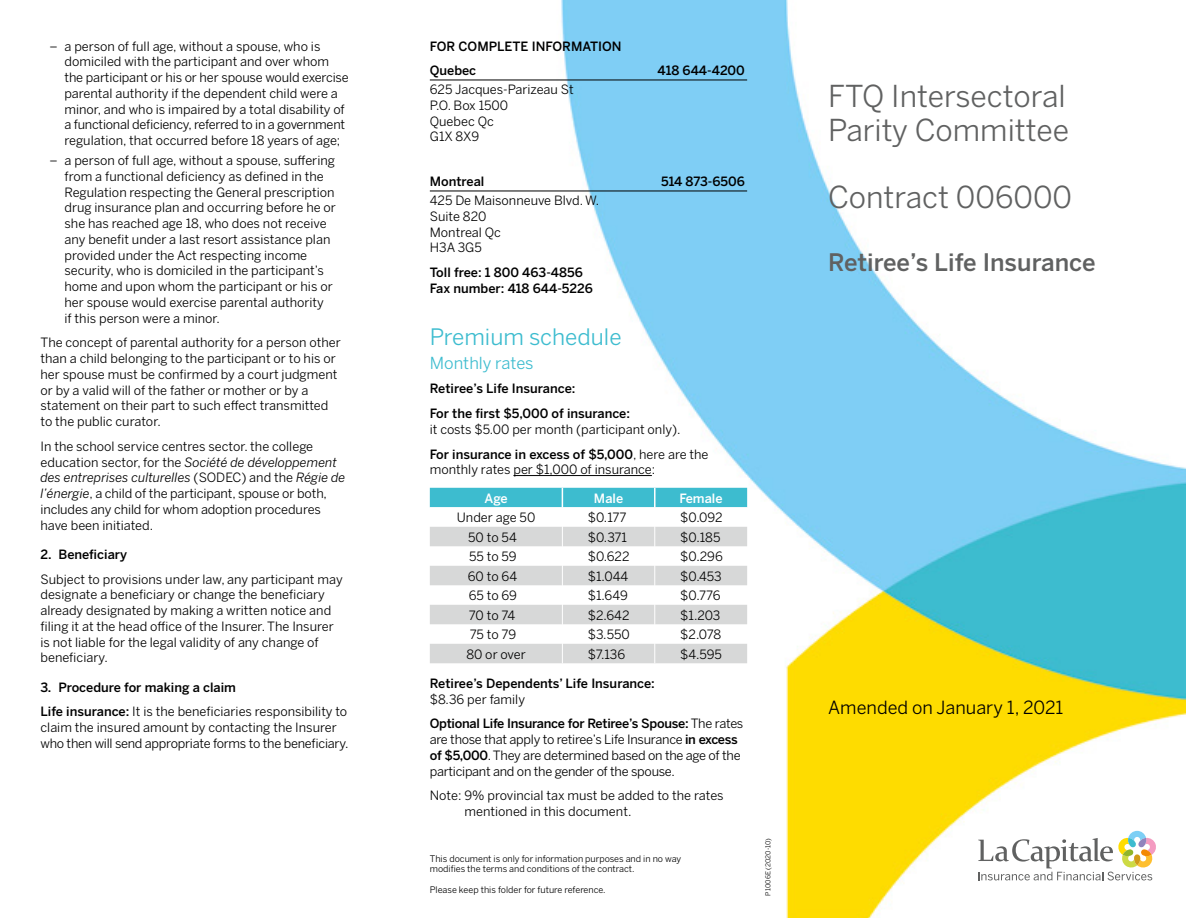
<style>
.page{position:relative;width:1186px;height:918px;background:#fff}
.page>*{position:absolute;margin:0;border:0;box-sizing:border-box;transform-origin:0 0}
.t1{font:30px/34.5px "Benton Sans";color:#606161}
.t2{font:500 24px "Benton Sans";color:#606161}
.t3{font:22.5px "Benton Sans";color:#3dbccf}
.t4{font:18px "Benton Sans";color:#000}
.t5{font:16.5px "Benton Sans";color:#3dbccf}
.t6{font:12.75px/15.8px "Benton Sans";color:#000}
.t7{font:500 12.75px/24.8px "Benton Sans";color:#000}
.t8{font:12.75px/15.8px "Benton Sans";letter-spacing:-.02em;color:#000}
.t9{font:500 12.75px/24.8px "Benton Sans";letter-spacing:-.02em;color:#000}
.t10{font:500 12.75px "Benton Sans";color:#fff}
.t11{font:9px/10.5px "Benton Sans";color:#000}
.t12{font:6.75px "Benton Sans";letter-spacing:-.01em;color:#000}
.s1{font-style:italic}
.s2{font-weight:400}
.s3{font-weight:500}
</style>
<div class="page">
<img style="left:429px;top:0;width:757px;height:918px">
<svg style="left:978px;top:831px;width:179px;height:50px"></svg>
<hr style="left:430px;top:80px;width:317px;height:1px;background:#000">
<hr style="left:430px;top:191px;width:317px;height:1px;background:#000">
<hr style="left:513px;top:475px;width:139px;height:1px;background:#000">
<svg style="left:430px;top:488px;width:317px;height:175px"></svg>
<p class="t6" style="left:64px;top:38px;width:286px;text-indent:-15px">– a person of full age, without a spouse, who is domiciled with the participant and over whom the participant or his or her spouse would exercise parental authority if the dependent child were a minor, and who is impaired by a total disability of a functional deficiency, referred to in a government regulation, that occurred before 18 years of age;</p>
<p class="t6" style="left:64px;top:153px;width:273px;text-indent:-15px">– a person of full age, without a spouse, suffering from a functional deficiency as defined in the Regulation respecting the General prescription drug insurance plan and occurring before he or she has reached age 18, who does not receive any benefit under a last resort assistance plan provided under the Act respecting income security, who is domiciled in the participant’s home and upon whom the participant or his or her spouse would exercise parental authority<br>if this person were a minor.</p>
<p class="t6" style="left:40px;top:335px;width:302px">The concept of parental authority for a person other than a child belonging to the participant or to his or her spouse must be confirmed by a court judgment or by a valid will of the father or mother or by a statement on their part to such effect transmitted to the public curator.</p>
<p class="t6" style="left:40px;top:438px;width:306px">In the school service centres sector. the college education sector, for the <span class="s1">Société de développement des entreprises culturelles</span> (SODEC) and the <span class="s1">Régie de l’énergie</span>, a child of the participant, spouse or both, includes any child for whom adoption procedures have been initiated.</p>
<p class="t7" style="left:40px;top:542px;width:88px">2. Beneficiary</p>
<p class="t6" style="left:40px;top:571px;width:304px">Subject to provisions under law, any participant may designate a beneficiary or change the beneficiary already designated by making a written notice and filing it at the head office of the Insurer. The Insurer is not liable for the legal validity of any change of beneficiary.</p>
<p class="t7" style="left:40px;top:674px;width:308px">3. Procedure for making a claim<br>Life insurance: <span class="s2">It is the beneficiaries responsibility to</span></p>
<p class="t8" style="left:40px;top:719px;width:310px">claim the insured amount by contacting the Insurer who then will send appropriate forms to the beneficiary.</p>
<p class="t7" style="left:430px;top:33px;width:193px">FOR COMPLETE INFORMATION<br>Quebec</p>
<p class="t7" style="left:657px;top:58px;width:89px">418 644-4200</p>
<p class="t6" style="left:430px;top:81px;width:145px">625 Jacques-Parizeau St<br>P.O. Box 1500<br>Quebec Qc<br>G1X 8X9</p>
<p class="t7" style="left:430px;top:169px;width:56px">Montreal</p>
<p class="t7" style="left:661px;top:169px;width:85px">514 873-6506</p>
<p class="t6" style="left:430px;top:192px;width:171px">425 De Maisonneuve Blvd. W.<br>Suite 820<br>Montreal Qc<br>H3A 3G5</p>
<p class="t7" style="left:430px;top:264px;width:165px;line-height:15.8px">Toll free: 1 800 463-4856<br>Fax number: 418 644-5226</p>
<h3 class="t3" style="left:430px;top:323px;width:193px">Premium schedule</h3>
<p class="t5" style="left:430px;top:353px;width:105px">Monthly rates</p>
<p class="t7" style="left:430px;top:376px;width:202px">Retiree’s Life Insurance:<br>For the first $5,000 of insurance:</p>
<p class="t6" style="left:430px;top:417px;width:280px;line-height:24.8px">it costs $5.00 per month (participant only).<br><span class="s3">For insurance in excess of $5,000</span>, here are the</p>
<p class="t6" style="left:430px;top:462px;width:227px">monthly rates per $1,000 of insurance:</p>
<p class="t10" style="left:484px;top:490px;width:25px">Age</p>
<p class="t10" style="left:594px;top:490px;width:31px">Male</p>
<p class="t10" style="left:679px;top:490px;width:45px">Female</p>
<p class="t6" style="left:457px;top:509px;width:80px">Under age 50</p>
<p class="t6" style="left:588px;top:509px;width:40px">$0.177</p>
<p class="t6" style="left:680px;top:509px;width:44px">$0.092</p>
<p class="t6" style="left:468px;top:529px;width:50px">50 to 54</p>
<p class="t6" style="left:588px;top:529px;width:41px">$0.371</p>
<p class="t6" style="left:680px;top:529px;width:42px">$0.185</p>
<p class="t6" style="left:469px;top:548px;width:49px">55 to 59</p>
<p class="t6" style="left:588px;top:548px;width:43px">$0.622</p>
<p class="t6" style="left:680px;top:548px;width:44px">$0.296</p>
<p class="t6" style="left:468px;top:568px;width:51px">60 to 64</p>
<p class="t6" style="left:588px;top:568px;width:42px">$1.044</p>
<p class="t6" style="left:680px;top:568px;width:43px">$0.453</p>
<p class="t6" style="left:469px;top:587px;width:50px">65 to 69</p>
<p class="t6" style="left:588px;top:587px;width:41px">$1.649</p>
<p class="t6" style="left:680px;top:587px;width:42px">$0.776</p>
<p class="t6" style="left:469px;top:607px;width:48px">70 to 74</p>
<p class="t6" style="left:588px;top:607px;width:43px">$2.642</p>
<p class="t6" style="left:680px;top:607px;width:42px">$1.203</p>
<p class="t6" style="left:470px;top:626px;width:48px">75 to 79</p>
<p class="t6" style="left:588px;top:626px;width:43px">$3.550</p>
<p class="t6" style="left:680px;top:626px;width:43px">$2.078</p>
<p class="t6" style="left:466px;top:646px;width:61px">80 or over</p>
<p class="t6" style="left:588px;top:646px;width:39px">$7.136</p>
<p class="t6" style="left:680px;top:646px;width:43px">$4.595</p>
<p class="t7" style="left:430px;top:671px;width:227px">Retiree’s Dependents’ Life Insurance:</p>
<p class="t9" style="left:430px;top:687px;width:315px"><span class="s2">$8.36 per family<br></span>Optional Life Insurance for Retiree’s Spouse: <span class="s2">The rates</span></p>
<p class="t8" style="left:430px;top:732px;width:312px">are those that apply to retiree’s Life Insurance <span class="s3">in excess of $5,000</span>. They are determined based on the age of the participant and on the gender of the spouse.</p>
<p class="t6" style="left:464px;top:788px;width:261px;text-indent:-35px">Note: 9% provincial tax must be added to the rates mentioned in this document.</p>
<p class="t11" style="left:430px;top:853px;width:253px">This document is only for information purposes and in no way modifies the terms and conditions of the contract.</p>
<p class="t11" style="left:430px;top:885px;width:177px">Please keep this folder for future reference.</p>
<p class="t12" style="left:764px;top:896px;width:59px;rotate:-90deg">P1006E (2020-10)</p>
<h1 class="t1" style="left:828px;top:78px;width:243px">FTQ Intersectoral<br>Parity Committee</h1>
<h1 class="t1" style="left:828px;top:180px;width:245px">Contract 006000</h1>
<h2 class="t2" style="left:828px;top:248px;width:269px">Retiree’s Life Insurance</h2>
<h3 class="t4" style="left:828px;top:697px;width:237px">Amended on January 1, 2021</h3>
</div>
